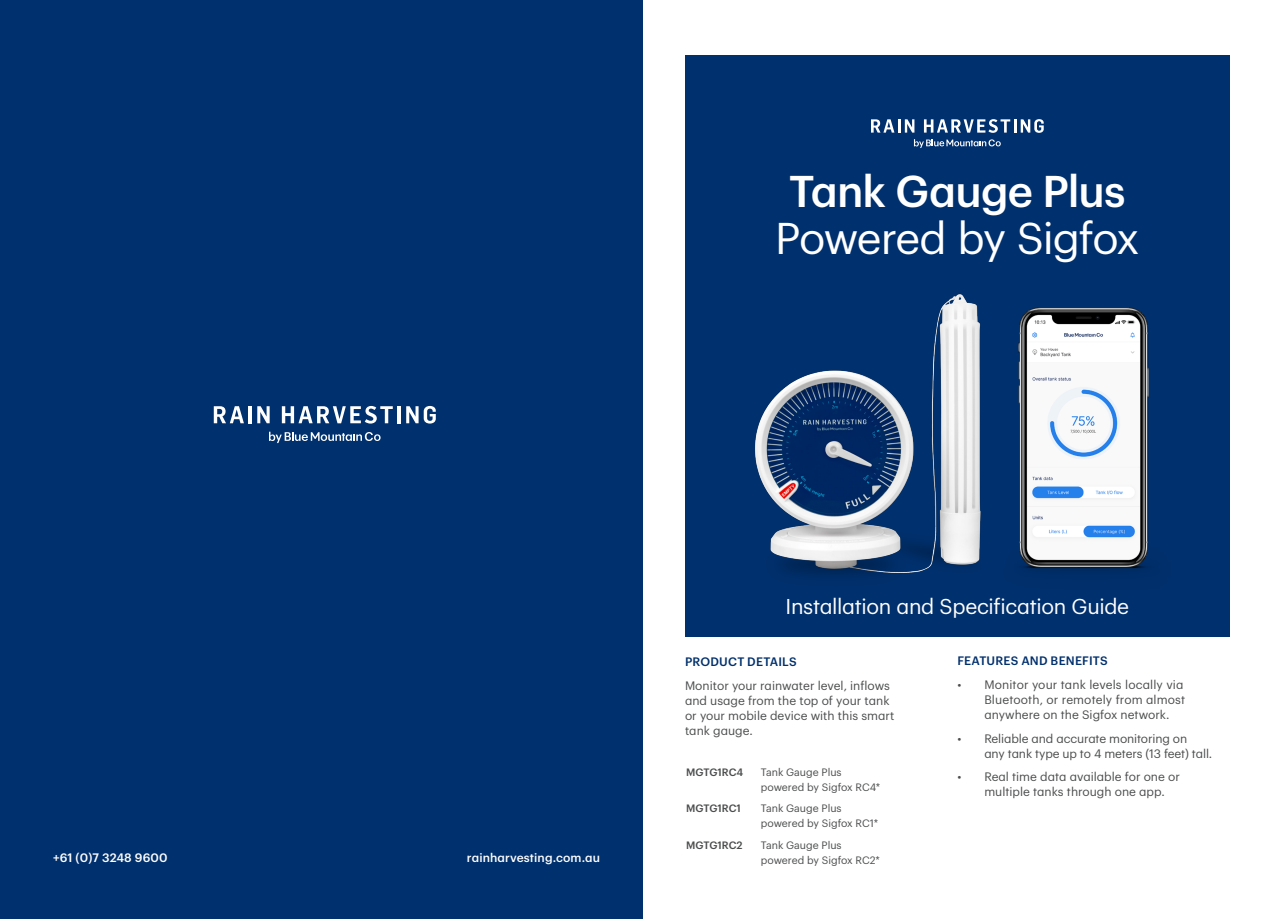
<style>
.page{position:relative;width:1285px;height:919px;background:#fff}
.page>*{position:absolute;margin:0;border:0;box-sizing:border-box;transform-origin:0 0}
.t1{font:43.5px "Graphik";letter-spacing:-.03em;color:#fff}
.t2{font:500 43.5px "Graphik";letter-spacing:-.02em;color:#fff}
.t3{font:21px "Graphik";letter-spacing:-.02em;color:#fff}
.t4{font:12px/15px "Graphik";color:#4b4c4d}
.t5{font:500 12px "Graphik";letter-spacing:.01em;color:#fff}
.t6{font:500 12px "Graphik";letter-spacing:.015em;color:#00306d}
.t7{font:10.5px/15px "Graphik";color:#4b4c4d}
.t8{font:500 10.5px "Graphik";letter-spacing:.005em;color:#4b4c4d}
</style>
<div class="page">
<div style="left:0;top:0;width:642px;height:918px;background:#00306d"></div>
<div style="left:685px;top:55px;width:544px;height:582px;background:#00306d"></div>
<svg style="left:269px;top:431px;width:111px;height:12px"></svg>
<svg style="left:214px;top:406px;width:30px;height:17px"></svg>
<hr style="left:248px;top:406px;width:4px;height:17px;background:#fff">
<svg style="left:257px;top:406px;width:12px;height:17px"></svg>
<svg style="left:282px;top:406px;width:111px;height:17px"></svg>
<hr style="left:397px;top:406px;width:3px;height:17px;background:#fff">
<svg style="left:406px;top:406px;width:29px;height:17px"></svg>
<svg style="left:913px;top:139px;width:87px;height:9px"></svg>
<svg style="left:871px;top:119px;width:23px;height:14px"></svg>
<hr style="left:897px;top:119px;width:3px;height:14px;background:#fff">
<svg style="left:904px;top:119px;width:10px;height:14px"></svg>
<svg style="left:923px;top:119px;width:87px;height:14px"></svg>
<hr style="left:1013px;top:119px;width:3px;height:14px;background:#fff">
<svg style="left:1020px;top:119px;width:23px;height:14px"></svg>
<img style="left:755px;top:294px;width:203px;height:281px">
<img style="left:958px;top:294px;width:191px;height:277px">
<h1 class="t2" style="left:789px;top:158px;width:338px">Tank Gauge Plus</h1>
<h1 class="t1" style="left:775px;top:206px;width:366px">Powered by Sigfox</h1>
<p class="t5" style="left:53px;top:848px;width:116px">+61 (0)7 3248 9600</p>
<p class="t5" style="left:467px;top:848px;width:134px">rainharvesting.com.au</p>
<h2 class="t3" style="left:785px;top:590px;width:345px">Installation and Specification Guide</h2>
<p class="t6" style="left:685px;top:652px;width:113px">PRODUCT DETAILS</p>
<p class="t4" style="left:685px;top:677px;width:211px">Monitor your rainwater level, inflows and usage from the top of your tank or your mobile device with this smart tank gauge.</p>
<p class="t8" style="left:686px;top:764px;width:59px">MGTG1RC4</p>
<p class="t7" style="left:760px;top:763px;width:121px">Tank Gauge Plus powered by Sigfox RC4*</p>
<p class="t8" style="left:686px;top:800px;width:56px">MGTG1RC1</p>
<p class="t7" style="left:760px;top:800px;width:119px">Tank Gauge Plus powered by Sigfox RC1*</p>
<p class="t8" style="left:686px;top:836px;width:58px">MGTG1RC2</p>
<p class="t7" style="left:760px;top:836px;width:120px">Tank Gauge Plus powered by Sigfox RC2*</p>
<p class="t6" style="left:957px;top:652px;width:152px">FEATURES AND BENEFITS</p>
<p class="t4" style="left:984px;top:676px;width:202px;text-indent:-27px">• Monitor your tank levels locally via<br>Bluetooth, or remotely from almost anywhere on the Sigfox network.</p>
<p class="t4" style="left:984px;top:729px;width:229px;text-indent:-27px">• Reliable and accurate monitoring on<br>any tank type up to 4 meters (13 feet) tall.</p>
<p class="t4" style="left:984px;top:768px;width:197px;text-indent:-27px">• Real time data available for one or multiple tanks through one app.</p>
</div>
